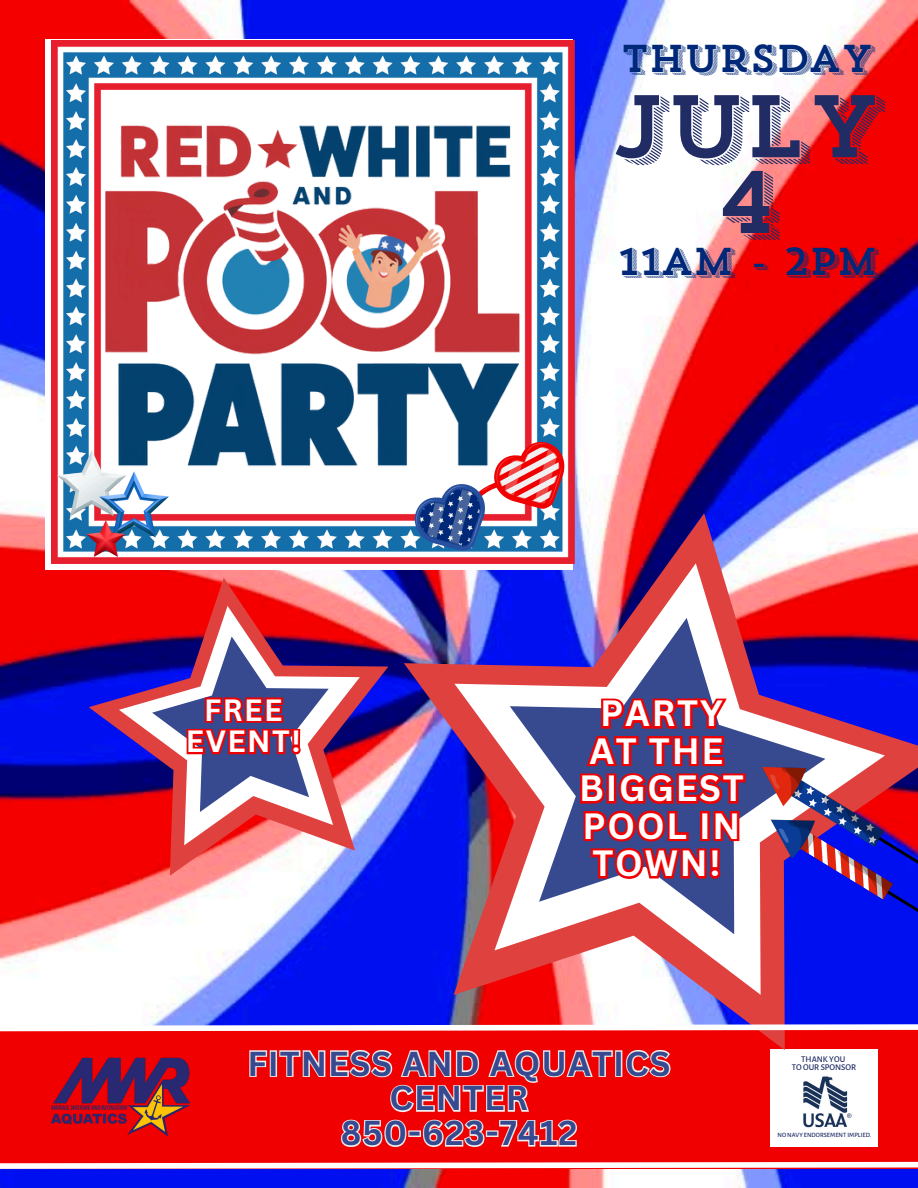
<style>
.page{position:relative;width:918px;height:1188px;background:#fff}
.page>*{position:absolute;margin:0;border:0;box-sizing:border-box;transform-origin:0 0}
.t1{font:88.35px/75.8px "Trend Slab Four";color:#212c65;text-align:center}
.t2{font:38.7px "Trend Slab Four";letter-spacing:-.025em;color:#002878}
.t3{font:700 35.55px/37.5px "Canva Sans";letter-spacing:.05em;color:#fff;text-align:center}
.t4{font:700 33.75px/34.8px "Canva Sans";letter-spacing:.03em;color:#37498f;text-align:center}
.t5{font:700 30px/31.5px "Canva Sans";letter-spacing:.05em;color:#fff;text-align:center}
.t6{font:500 8.85px "Alegreya Sans";color:#212c65}
.t7{font:500 6.6px "Alegreya Sans";color:#212c65}
</style>
<div class="page">
<img style="left:0;top:0;width:918px;height:1188px">
<div style="left:0;top:1026px;width:918px;height:143px;background:#f00000"></div>
<img style="left:51px;top:1057px;width:140px;height:80px">
<img style="left:45px;top:28px;width:535px;height:536px">
<img style="left:58px;top:450px;width:110px;height:106px">
<svg style="left:397px;top:424px;width:187px;height:45px"></svg>
<svg style="left:74px;top:558px;width:277px;height:326px"></svg>
<svg style="left:107px;top:590px;width:244px;height:262px;background:#c73954"></svg>
<div style="left:770px;top:1049px;width:108px;height:97px;background:#fff"></div>
<img style="left:803px;top:1076px;width:49px;height:52px">
<svg style="left:351px;top:469px;width:567px;height:581px"></svg>
<svg style="left:412px;top:527px;width:499px;height:482px"></svg>
<svg style="left:479px;top:592px;width:366px;height:352px"></svg>
<img style="left:762px;top:768px;width:156px;height:153px">
<svg style="left:249px;top:1048px;width:423px;height:99px"></svg>
<svg style="left:578px;top:696px;width:170px;height:187px;background:#9d3454"></svg>
<svg style="left:143px;top:624px;width:200px;height:193px"></svg>
<svg style="left:0;top:1021px;width:918px;height:13px"></svg>
<svg style="left:0;top:1161px;width:918px;height:11px"></svg>
<h3 class="t2" style="left:621px;top:43px;width:255px">THURSDAY</h3>
<p class="t1" style="left:612px;top:97px;width:274px">JULY<br>4</p>
<h5 class="t5" style="left:186px;top:693px;width:116px">FREE<br>EVENT!</h5>
<h2 class="t2" style="left:617px;top:246px;width:263px">11AM - 2PM</h2>
<p class="t3" style="left:579px;top:694px;width:166px">PARTY<br>AT THE<br>BIGGEST<br>POOL IN<br>TOWN!</p>
<p class="t4" style="left:247px;top:1045px;width:425px">FITNESS AND AQUATICS<br>CENTER<br>850-623-7412</p>
<p class="t6" style="left:801px;top:1055px;width:45px">THANK YOU</p>
<h3 class="t6" style="left:792px;top:1063px;width:66px">TO OUR SPONSOR</h3>
<p class="t7" style="left:778px;top:1132px;width:95px">NO NAVY ENDORSEMENT IMPLIED.</p>
</div>
